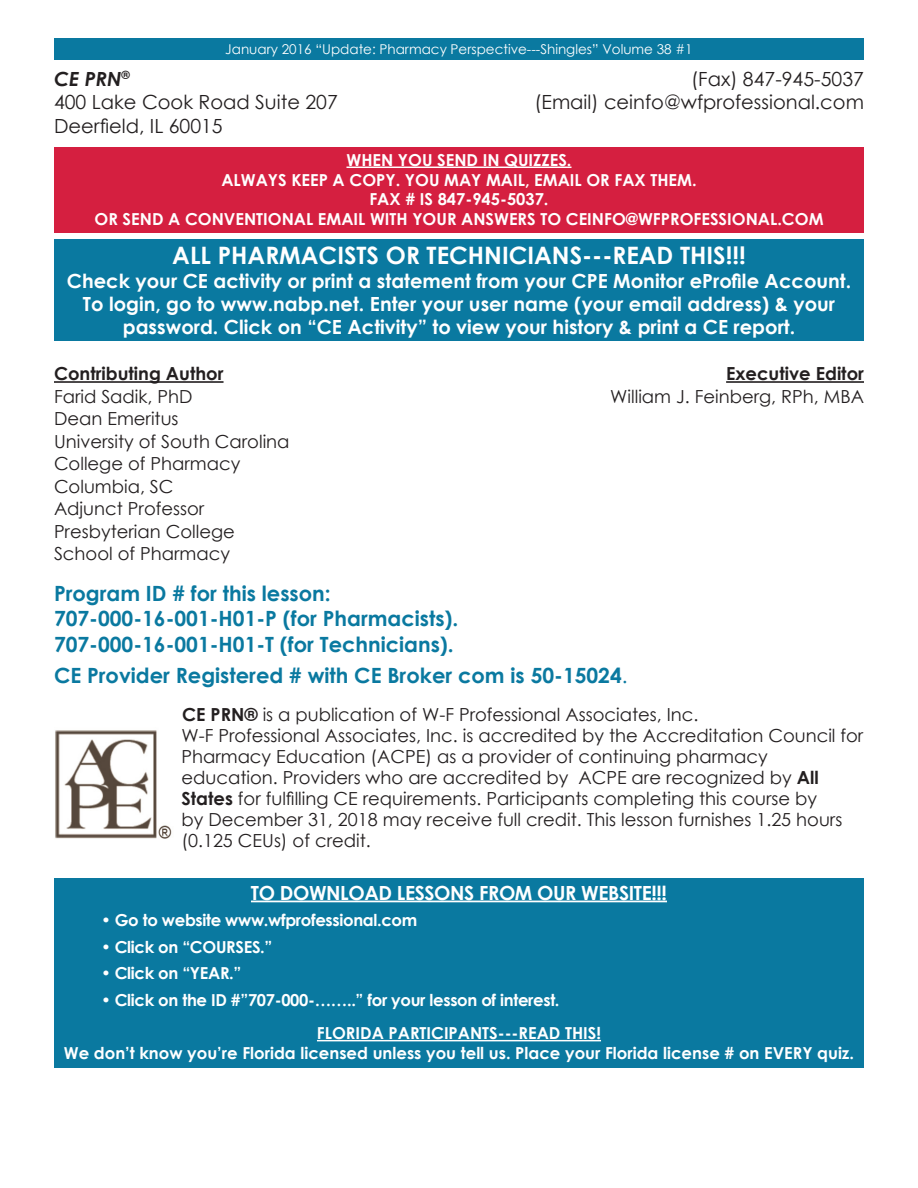
<style>
.page{position:relative;width:918px;height:1188px;background:#fff}
.page>*{position:absolute;margin:0;border:0;box-sizing:border-box;transform-origin:0 0}
.subheading{font:700 24px "Century Gothic";color:#fff}
.t1{font:700 21px/25.2px "Century Gothic";color:#0a79a0}
.subheading-2{font:700 19.5px/23.4px "Century Gothic";color:#fff;text-align:center}
.list_indent{font:19.5px "Century Gothic";color:#231f20}
.subheading-3{font:700 19.5px "Century Gothic";letter-spacing:-.02em;color:#fff}
.list_indent-2{font:italic 700 19.5px "Century Gothic";color:#231f20}
.t2{font:18px/21px "Century Gothic";color:#231f20}
.t3{font:700 18px "Century Gothic";color:#231f20}
.subheading-4{font:700 16.5px "Century Gothic";color:#fff}
.subheading-5{font:700 16.5px "Century Gothic";letter-spacing:-.02em;color:#fff}
.t4{font:13.5px "Century Gothic";color:#fff}
.s1{font-weight:400}
.s2{font-weight:700}
</style>
<div class="page">
<div style="left:54px;top:38px;width:810px;height:22px;background:#0a79a0"></div>
<img style="left:55px;top:730px;width:117px;height:109px">
<hr style="left:54px;top:381px;width:170px;height:2px;background:#231f20">
<hr style="left:726px;top:381px;width:138px;height:2px;background:#231f20">
<div style="left:54px;top:878px;width:810px;height:190px;background:#0a79a0"></div>
<hr style="left:251px;top:901px;width:416px;height:1px;background:#fff">
<hr style="left:317px;top:1040px;width:284px;height:1px;background:#fff">
<div style="left:54px;top:147px;width:810px;height:85px;background:#d51f40"></div>
<hr style="left:346px;top:167px;width:226px;height:1px;background:#fff">
<div style="left:54px;top:239px;width:810px;height:102px;background:#0a79a0"></div>
<p class="t4" style="left:225px;top:40px;width:469px">January 2016 “Update: Pharmacy Perspective---Shingles” Volume 38 #1</p>
<p class="list_indent-2" style="left:54px;top:64px;width:77px">CE PRN<sup>®</sup></p>
<p class="list_indent" style="left:54px;top:89px;width:285px">400 Lake Cook Road Suite 207</p>
<p class="list_indent" style="left:54px;top:112px;width:170px">Deerfield, IL 60015</p>
<p class="list_indent" style="left:691px;top:65px;width:174px">(Fax) 847-945-5037</p>
<p class="list_indent" style="left:534px;top:89px;width:331px">(Email) ceinfo@wfprofessional.com</p>
<p class="subheading-4" style="left:346px;top:147px;width:227px">WHEN YOU SEND IN QUIZZES.</p>
<p class="subheading-4" style="left:221px;top:167px;width:477px">ALWAYS KEEP A COPY. YOU MAY MAIL, EMAIL OR FAX THEM.</p>
<p class="subheading-4" style="left:369px;top:187px;width:181px">FAX # IS 847-945-5037.</p>
<p class="subheading-4" style="left:95px;top:207px;width:730px">OR SEND A CONVENTIONAL EMAIL WITH YOUR ANSWERS TO CEINFO@WFPROFESSIONAL.COM</p>
<p class="subheading" style="left:172px;top:237px;width:575px">ALL PHARMACISTS OR TECHNICIANS---READ THIS!!!</p>
<p class="subheading-2" style="left:67px;top:268px;width:786px">Check your CE activity or print a statement from your CPE Monitor eProfile Account.<br>To login, go to www.nabp.net. Enter your user name (your email address) &amp; your password. Click on “CE Activity” to view your history &amp; print a CE report.</p>
<p class="t3" style="left:54px;top:360px;width:171px">Contributing Author</p>
<p class="t2" style="left:54px;top:386px;width:140px">Farid Sadik, PhD</p>
<p class="t2" style="left:54px;top:408px;width:126px">Dean Emeritus</p>
<p class="t2" style="left:54px;top:431px;width:237px">University of South Carolina</p>
<p class="t2" style="left:54px;top:453px;width:188px">College of Pharmacy</p>
<p class="t2" style="left:54px;top:476px;width:121px">Columbia, SC</p>
<p class="t2" style="left:54px;top:498px;width:152px">Adjunct Professor</p>
<p class="t2" style="left:54px;top:521px;width:182px">Presbyterian College</p>
<p class="t2" style="left:54px;top:543px;width:178px">School of Pharmacy</p>
<p class="t3" style="left:726px;top:360px;width:139px">Executive Editor</p>
<p class="t2" style="left:610px;top:386px;width:255px">William J. Feinberg, RPh, MBA</p>
<p class="t1" style="left:54px;top:580px;width:406px">Program ID # for this lesson:<br>707-000-16-001-H01-P (for Pharmacists).<br>707-000-16-001-H01-T (for Technicians).</p>
<p class="t1" style="left:54px;top:662px;width:575px">CE Provider Registered # with CE Broker com is 50-15024<span class="s1">.</span></p>
<p class="t2" style="left:182px;top:704px;width:518px"><span class="s2">CE PRN®</span> is a publication of W-F Professional Associates, Inc.</p>
<p class="t2" style="left:181px;top:725px;width:683px">W-F Professional Associates, Inc. is accredited by the Accreditation Council for Pharmacy Education (ACPE) as a provider of continuing pharmacy education. Providers who are accredited by ACPE are recognized by <span class="s2">All States</span> for fulfilling CE requirements. Participants completing this course by<br>by December 31, 2018 may receive full credit. This lesson furnishes 1.25 hours (0.125 CEUs) of credit.</p>
<p class="subheading-3" style="left:251px;top:878px;width:418px">TO DOWNLOAD LESSONS FROM OUR WEBSITE!!!</p>
<p class="subheading-5" style="left:101px;top:908px;width:318px">• Go to website www.wfprofessional.com</p>
<p class="subheading-5" style="left:101px;top:934px;width:173px">• Click on “COURSES.”</p>
<p class="subheading-5" style="left:101px;top:961px;width:142px">• Click on “YEAR.”</p>
<p class="subheading-5" style="left:101px;top:987px;width:460px">• Click on the ID #”707-000-……..” for your lesson of interest.</p>
<p class="subheading-4" style="left:317px;top:1021px;width:286px">FLORIDA PARTICIPANTS---READ THIS!</p>
<p class="subheading-4" style="left:64px;top:1040px;width:792px">We don’t know you’re Florida licensed unless you tell us. Place your Florida license # on EVERY quiz.</p>
</div>
